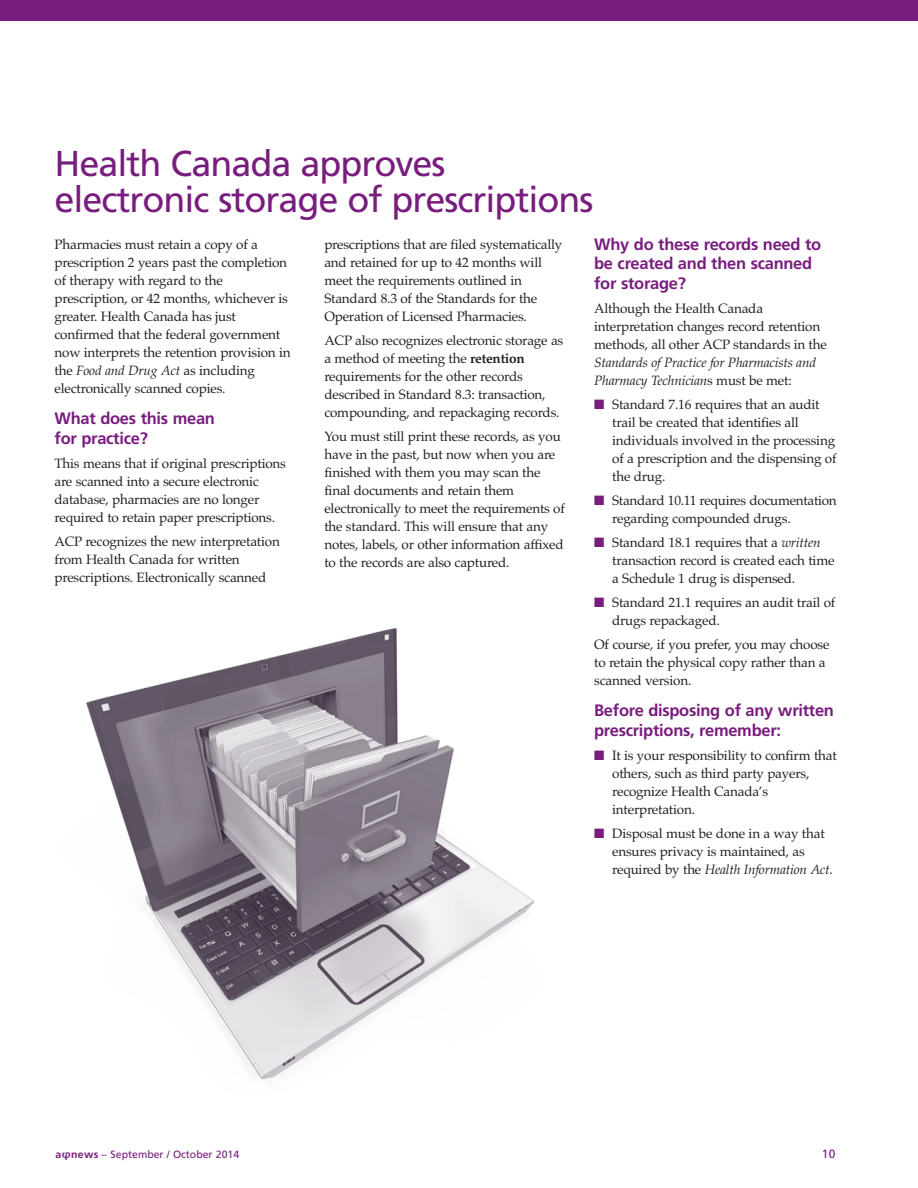
<style>
.page{position:relative;width:918px;height:1188px;background:#fff}
.page>*{position:absolute;margin:0;border:0;box-sizing:border-box;transform-origin:0 0}
.t1{font:36px/36px "Frutiger";letter-spacing:-.03em;color:#781d7e}
.t2{font:700 16.5px/19.5px "Frutiger";letter-spacing:-.015em;color:#781d7e}
.t3{font:13.5px/18px "Palatino";letter-spacing:-.015em;color:#231f20}
.t4{font:italic 13.5px/18px "Palatino";letter-spacing:-.015em;color:#231f20}
.t5{font:12px "Frutiger";color:#781d7e}
.t6{font:10.5px "Frutiger";color:#781d7e}
.s1{font-style:italic}
.s2{font-weight:700}
.s3{font-style:normal}
.s4{color:#781d7e}
.s5{font-family:"Lucida Grande";font-weight:700}
</style>
<div class="page">
<div style="left:0;top:0;width:918px;height:20px;background:#781d7e"></div>
<img style="left:86px;top:628px;width:449px;height:452px">
<h1 class="t1" style="left:55px;top:148px;width:541px">Health Canada approves electronic storage of prescriptions</h1>
<p class="t3" style="left:55px;top:237px;width:238px">Pharmacies must retain a copy of a prescription 2 years past the completion of therapy with regard to the prescription, or 42 months, whichever is greater. Health Canada has just confirmed that the federal government now interprets the retention provision in the <span class="s1">Food and Drug Act</span> as including electronically scanned copies.</p>
<p class="t2" style="left:55px;top:410px;width:162px">What does this mean for practice?</p>
<p class="t3" style="left:55px;top:456px;width:233px">This means that if original prescriptions are scanned into a secure electronic database, pharmacies are no longer required to retain paper prescriptions.</p>
<p class="t3" style="left:55px;top:534px;width:227px">ACP recognizes the new interpretation from Health Canada for written prescriptions. Electronically scanned</p>
<p class="t3" style="left:324px;top:237px;width:240px">prescriptions that are filed systematically and retained for up to 42 months will meet the requirements outlined in Standard 8.3 of the Standards for the Operation of Licensed Pharmacies.</p>
<p class="t3" style="left:324px;top:333px;width:240px">ACP also recognizes electronic storage as a method of meeting the <span class="s2">retention </span>requirements for the other records described in Standard 8.3: transaction, compounding, and repackaging records.</p>
<p class="t3" style="left:324px;top:429px;width:242px">You must still print these records, as you have in the past, but now when you are finished with them you may scan the final documents and retain them electronically to meet the requirements of the standard. This will ensure that any notes, labels, or other information affixed to the records are also captured.</p>
<p class="t2" style="left:594px;top:236px;width:229px">Why do these records need to be created and then scanned for storage?</p>
<p class="t3" style="left:594px;top:301px;width:234px">Although the Health Canada interpretation changes record retention methods, all other ACP standards in the</p>
<p class="t4" style="left:594px;top:355px;width:223px">Standards of Practice for Pharmacists and<br>Pharmacy Technician<span class="s3">s must be met:</span></p>
<p class="t3" style="left:612px;top:397px;width:226px;text-indent:-18px"><span class="s4">■</span> Standard 7.16 requires that an audit trail be created that identifies all individuals involved in the processing of a prescription and the dispensing of the drug.</p>
<p class="t3" style="left:612px;top:493px;width:226px;text-indent:-18px"><span class="s4">■</span> Standard 10.11 requires documentation regarding compounded drugs.</p>
<p class="t3" style="left:612px;top:535px;width:224px;text-indent:-18px"><span class="s4">■</span> Standard 18.1 requires that a <span class="s1">written </span>transaction record is created each time a Schedule 1 drug is dispensed.</p>
<p class="t3" style="left:612px;top:595px;width:225px;text-indent:-18px"><span class="s4">■</span> Standard 21.1 requires an audit trail of drugs repackaged.</p>
<p class="t3" style="left:594px;top:637px;width:237px">Of course, if you prefer, you may choose to retain the physical copy rather than a scanned version.</p>
<p class="t2" style="left:594px;top:702px;width:241px">Before disposing of any written prescriptions, remember:</p>
<p class="t3" style="left:612px;top:748px;width:226px;text-indent:-18px"><span class="s4">■</span> It is your responsibility to confirm that others, such as third party payers, recognize Health Canada’s interpretation.</p>
<p class="t3" style="left:612px;top:826px;width:222px;text-indent:-18px"><span class="s4">■</span> Disposal must be done in a way that ensures privacy is maintained, as required by the <span class="s1">Health Information Act</span>.</p>
<p class="t6" style="left:56px;top:1150px;width:185px"><span class="s2">a</span><span class="s5">φ</span><span class="s2">news</span> – September / October 2014</p>
<p class="t5" style="left:822px;top:1149px;width:15px">10</p>
</div>
